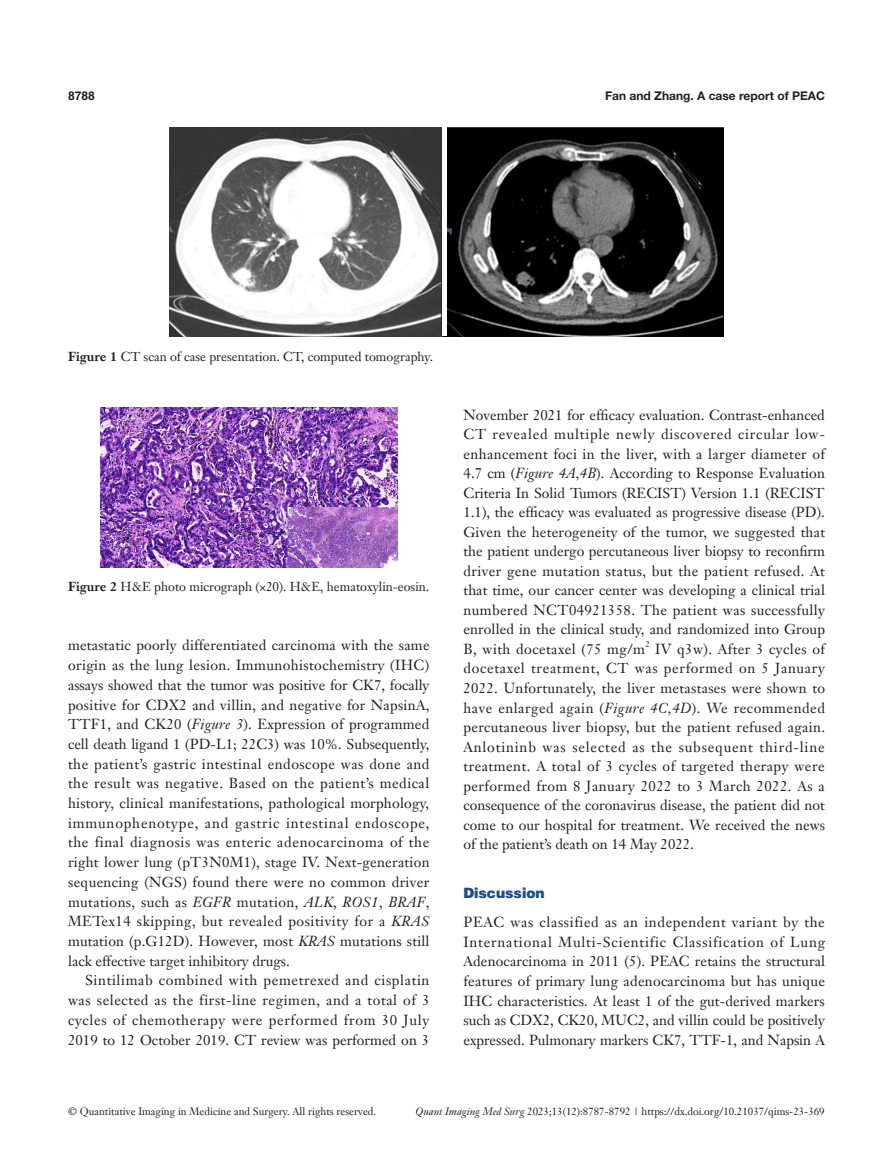
<style>
.page{position:relative;width:893px;height:1170px;background:#fff}
.page>*{position:absolute;margin:0;border:0;box-sizing:border-box;transform-origin:0 0}
.t1{font:14.25px/19.5px "Janson Text LT";letter-spacing:.005em;color:#231f20;text-align:justify}
.t2{font:900 14.25px "Helvetica";color:#1c5085}
.t3{font:12.75px "Janson Text LT";color:#231f20}
.t4{font:700 12px "Helvetica Neue LT Pro";color:#231f20}
.t5{font:700 12px "Helvetica";color:#231f20}
.t6{font:10.5px "Janson Text LT";color:#231f20}
.t7{font:8.25px "Janson Text LT";color:#231f20}
.s1{font-weight:700}
.s2{font-style:italic}
</style>
<div class="page">
<img style="left:169px;top:128px;width:554px;height:208px">
<div style="left:442px;top:128px;width:5px;height:208px;background:#fff"></div>
<img style="left:100px;top:407px;width:297px;height:160px">
<p class="t5" style="left:68px;top:88px;width:28px">8788</p>
<p class="t4" style="left:605px;top:88px;width:221px">Fan and Zhang. A case report of PEAC</p>
<p class="t3" style="left:68px;top:348px;width:366px"><span class="s1">Figure 1</span> CT scan of case presentation. CT, computed tomography.</p>
<p class="t3" style="left:68px;top:578px;width:363px"><span class="s1">Figure 2</span> H&amp;E photo micrograph (×20). H&amp;E, hematoxylin-eosin.</p>
<p class="t1" style="left:68px;top:635px;width:363px">metastatic poorly differentiated carcinoma with the same origin as the lung lesion. Immunohistochemistry (IHC) assays showed that the tumor was positive for CK7, focally positive for CDX2 and villin, and negative for NapsinA, TTF1, and CK20 (<span class="s2">Figure 3</span>). Expression of programmed cell death ligand 1 (PD-L1; 22C3) was 10%. Subsequently, the patient’s gastric intestinal endoscope was done and the result was negative. Based on the patient’s medical history, clinical manifestations, pathological morphology, immunophenotype, and gastric intestinal endoscope, the final diagnosis was enteric adenocarcinoma of the right lower lung (pT3N0M1), stage IV. Next-generation sequencing (NGS) found there were no common driver mutations, such as <span class="s2">EGFR</span> mutation, <span class="s2">ALK</span>, <span class="s2">ROS1</span>, <span class="s2">BRAF</span>, METex14 skipping, but revealed positivity for a <span class="s2">KRAS </span>mutation (p.G12D). However, most <span class="s2">KRAS</span> mutations still lack effective target inhibitory drugs.</p>
<p class="t1" style="left:68px;top:970px;width:363px;text-indent:17px">Sintilimab combined with pemetrexed and cisplatin was selected as the first-line regimen, and a total of 3 cycles of chemotherapy were performed from 30 July 2019 to 12 October 2019. CT review was performed on 3</p>
<p class="t1" style="left:463px;top:405px;width:363px">November 2021 for efficacy evaluation. Contrast-enhanced CT revealed multiple newly discovered circular low&shy;enhancement foci in the liver, with a larger diameter of 4.7 cm (<span class="s2">Figure 4A,4B</span>). According to Response Evaluation Criteria In Solid Tumors (RECIST) Version 1.1 (RECIST 1.1), the efficacy was evaluated as progressive disease (PD).<br>Given the heterogeneity of the tumor, we suggested that the patient undergo percutaneous liver biopsy to reconfirm driver gene mutation status, but the patient refused. At that time, our cancer center was developing a clinical trial numbered NCT04921358. The patient was successfully enrolled in the clinical study, and randomized into Group B, with docetaxel (75 mg/m</p>
<p class="t7" style="left:645px;top:639px;width:6px">2</p>
<p class="t1" style="left:463px;top:639px;width:363px;text-indent:192px">IV q3w). After 3 cycles of docetaxel treatment, CT was performed on 5 January 2022. Unfortunately, the liver metastases were shown to have enlarged again (<span class="s2">Figure 4C,4D</span>). We recommended percutaneous liver biopsy, but the patient refused again.<br>Anlotininb was selected as the subsequent third-line treatment. A total of 3 cycles of targeted therapy were performed from 8 January 2022 to 3 March 2022. As a consequence of the coronavirus disease, the patient did not come to our hospital for treatment. We received the news of the patient’s death on 14 May 2022.</p>
<p class="t2" style="left:463px;top:883px;width:83px">Discussion</p>
<p class="t1" style="left:463px;top:912px;width:363px">PEAC was classified as an independent variant by the International Multi-Scientific Classification of Lung Adenocarcinoma in 2011 (5). PEAC retains the structural features of primary lung adenocarcinoma but has unique IHC characteristics. At least 1 of the gut-derived markers such as CDX2, CK20, MUC2, and villin could be positively expressed. Pulmonary markers CK7, TTF-1, and Napsin A</p>
<p class="t6" style="left:68px;top:1104px;width:310px">© Quantitative Imaging in Medicine and Surgery. All rights reserved.</p>
<p class="t6" style="left:416px;top:1104px;width:411px"><span class="s2">Quant Imaging Med Surg</span> 2023;13(12):8787-8792 | https://dx.doi.org/10.21037/qims-23-369</p>
</div>
